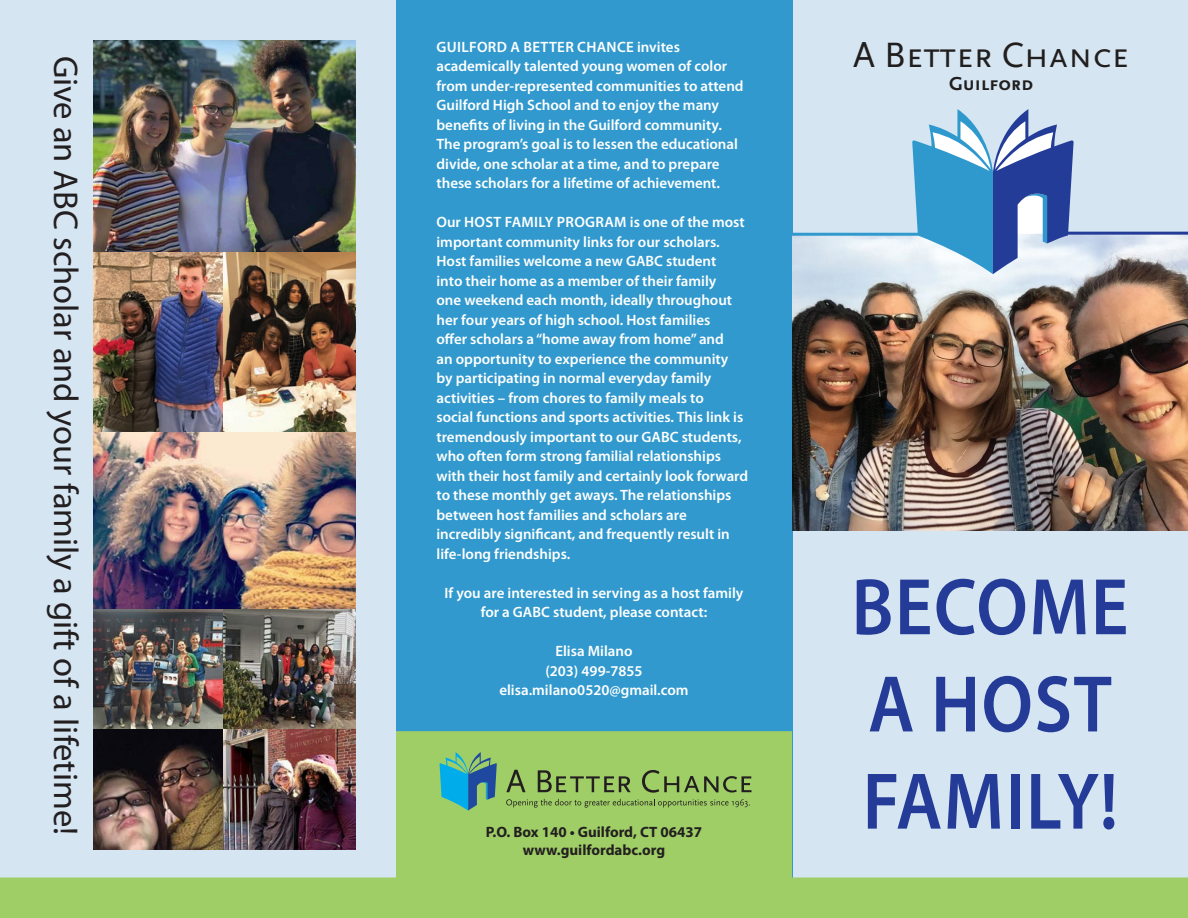
<style>
.page{position:relative;width:1188px;height:918px;background:#fff}
.page>*{position:absolute;margin:0;border:0;box-sizing:border-box;transform-origin:0 0}
.t1{font:600 81px/97.2px "Myriad Pro";letter-spacing:.02em;color:#243c97;scale:.9 1}
.t2{font:36.75px "Scala Sans Pro";color:#211e1e}
.t3{font:34.5px "Myriad Pro";color:#231f20}
.t4{font:700 19.65px "Scala Sans Pro";color:#211e1e}
.Bullet1{font:600 15px/19.5px "Myriad Pro";color:#fff}
.t5{font:700 15px "Myriad Pro";color:#231f20}
</style>
<div class="page">
<div style="left:0;top:0;width:1188px;height:877px;background:#d5e5f2"></div>
<div style="left:396px;top:0;width:396px;height:918px;background:#3199cd"></div>
<div style="left:397px;top:732px;width:394px;height:185px;background:#9fce66"></div>
<div style="left:396px;top:731px;width:396px;height:187px;border:2px solid #9fce66"></div>
<svg style="left:440px;top:752px;width:57px;height:59px"></svg>
<svg style="left:506px;top:770px;width:20px;height:22px"></svg>
<svg style="left:537px;top:770px;width:94px;height:22px"></svg>
<svg style="left:642px;top:770px;width:109px;height:23px"></svg>
<svg style="left:506px;top:799px;width:244px;height:9px"></svg>
<img style="left:792px;top:235px;width:396px;height:295px">
<svg style="left:912px;top:109px;width:162px;height:165px"></svg>
<hr style="left:1064px;top:232px;width:124px;height:3px;background:#243c97">
<div style="left:0;top:877px;width:1188px;height:41px;background:#9fce66"></div>
<hr style="left:782px;top:233px;width:137px;height:3px;background:#3199cd">
<img style="left:93px;top:40px;width:263px;height:810px">
<p class="t3" style="left:87px;top:56px;width:781px;rotate:90deg">Give an ABC scholar and your family a gift of a lifetime!</p>
<p class="Bullet1" style="left:436px;top:37px;width:309px">GUILFORD A BETTER CHANCE invites academically talented young women of color from under-represented communities to attend Guilford High School and to enjoy the many benefits of living in the Guilford community.<br>The program’s goal is to lessen the educational divide, one scholar at a time, and to prepare these scholars for a lifetime of achievement.</p>
<p class="Bullet1" style="left:436px;top:212px;width:313px">Our HOST FAMILY PROGRAM is one of the most important community links for our scholars.<br>Host families welcome a new GABC student<br>into their home as a member of their family<br>one weekend each month, ideally throughout her four years of high school. Host families<br>offer scholars a “home away from home” and<br>an opportunity to experience the community by participating in normal everyday family activities – from chores to family meals to<br>social functions and sports activities. This link is tremendously important to our GABC students, who often form strong familial relationships with their host family and certainly look forward to these monthly get aways. The relationships between host families and scholars are incredibly significant, and frequently result in life-long friendships.</p>
<p class="Bullet1" style="left:445px;top:583px;width:300px;text-align:center">If you are interested in serving as a host family for a GABC student, please contact:</p>
<p class="Bullet1" style="left:555px;top:641px;width:79px">Elisa Milano</p>
<p class="Bullet1" style="left:545px;top:661px;width:99px">(203) 499-7855</p>
<p class="Bullet1" style="left:499px;top:680px;width:191px">elisa.milano0520@gmail.com</p>
<p class="t5" style="left:486px;top:822px;width:218px">P.O. Box 140 • Guilford, CT 06437</p>
<p class="t5" style="left:523px;top:840px;width:144px">www.guilfordabc.org</p>
<p class="t2" style="left:853px;top:34px;width:278px">A Better Chance</p>
<p class="t4" style="left:949px;top:73px;width:86px">Guilford</p>
<p class="t1" style="left:852px;top:556px;width:309px">BECOME<br>A HOST<br>FAMILY!</p>
</div>
